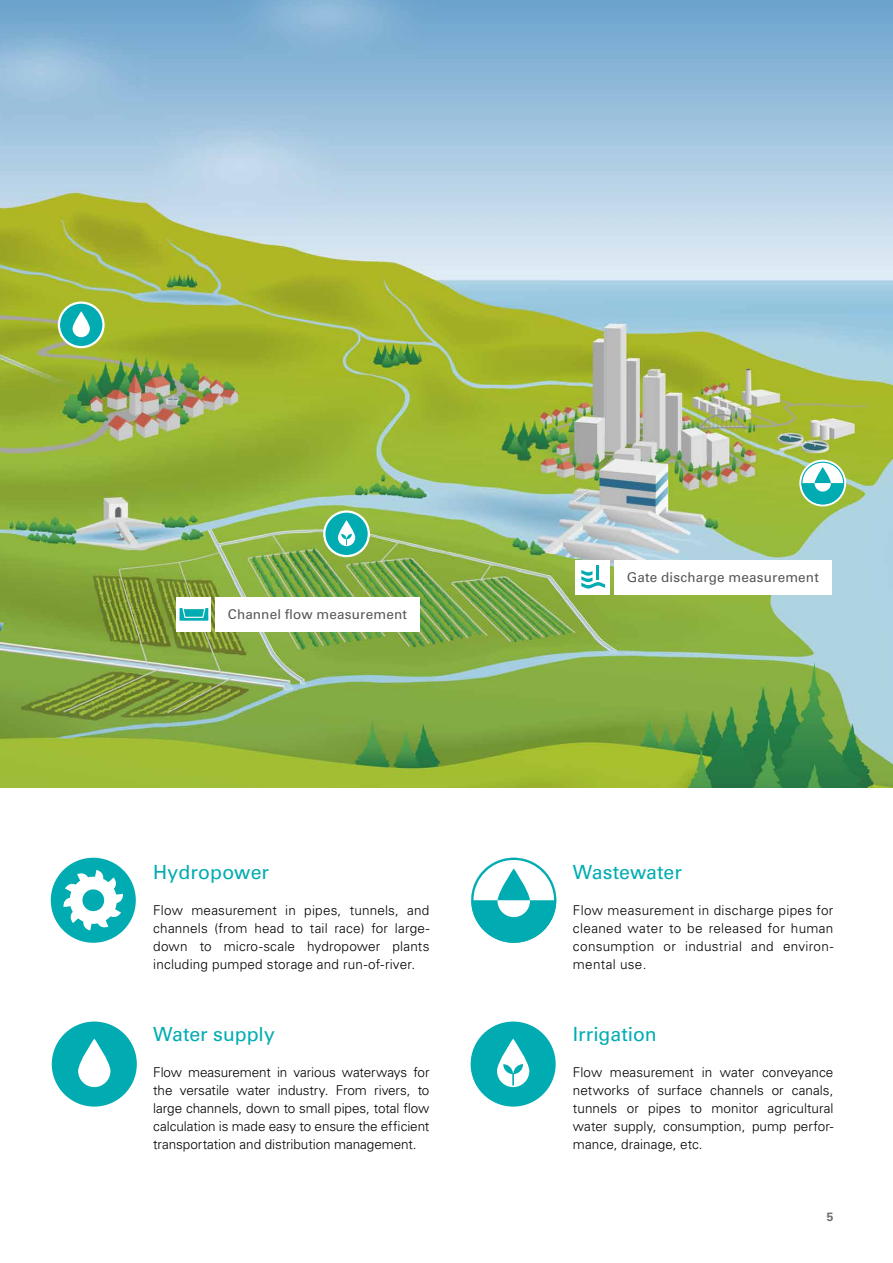
<style>
.page{position:relative;width:893px;height:1263px;background:#fff}
.page>*{position:absolute;margin:0;border:0;box-sizing:border-box;transform-origin:0 0}
.t1{font:19.5px "Univers LT Std";color:#00acb1}
.t2{font:300 13.5px/18px "Univers LT Std";letter-spacing:.01em;color:#000;text-align:justify}
.t3{font:13.5px "Univers LT Std";letter-spacing:.015em;color:#565655}
.t4{font:700 12px "Univers LT Std";color:#6e6e6e}
</style>
<div class="page">
<img style="left:0;top:0;width:893px;height:787px">
<div style="left:576px;top:560px;width:34px;height:34px;background:#fff"></div>
<div style="left:177px;top:597px;width:34px;height:34px;background:#fff"></div>
<div style="left:59px;top:303px;width:44px;height:44px;background:#00acb1;border-radius:50%"></div>
<div style="left:58px;top:301px;width:47px;height:47px;border:2px solid #fff;border-radius:50%"></div>
<svg style="left:73px;top:311px;width:17px;height:26px"></svg>
<div style="left:799px;top:460px;width:47px;height:46px;border:2px solid #fff;border-radius:50%"></div>
<svg style="left:801px;top:462px;width:43px;height:42px"></svg>
<div style="left:324px;top:512px;width:45px;height:44px;background:#00acb1;border-radius:50%"></div>
<div style="left:323px;top:510px;width:47px;height:47px;border:2px solid #fff;border-radius:50%"></div>
<svg style="left:338px;top:520px;width:17px;height:26px"></svg>
<svg style="left:581px;top:570px;width:24px;height:18px"></svg>
<hr style="left:596px;top:566px;width:3px;height:14px;background:#00acb1">
<hr style="left:180px;top:618px;width:28px;height:3px;background:#00acb1">
<svg style="left:180px;top:608px;width:28px;height:10px"></svg>
<div style="left:614px;top:560px;width:218px;height:34px;background:#fff"></div>
<div style="left:215px;top:597px;width:205px;height:34px;background:#fff"></div>
<div style="left:51px;top:858px;width:85px;height:85px;background:#00acb1;border-radius:50%"></div>
<svg style="left:63px;top:870px;width:60px;height:60px"></svg>
<div style="left:471px;top:1021px;width:85px;height:85px;background:#00acb1;border-radius:50%"></div>
<svg style="left:497px;top:1038px;width:32px;height:49px"></svg>
<div style="left:52px;top:1021px;width:85px;height:85px;background:#00acb1;border-radius:50%"></div>
<svg style="left:78px;top:1038px;width:32px;height:49px"></svg>
<svg style="left:471px;top:858px;width:85px;height:85px"></svg>
<p class="t3" style="left:228px;top:607px;width:181px">Channel flow measurement</p>
<h1 class="t1" style="left:153px;top:861px;width:117px">Hydropower</h1>
<p class="t2" style="left:153px;top:901px;width:278px">Flow measurement in pipes, tunnels, and channels (from head to tail race) for large&shy;down to micro-scale hydropower plants including pumped storage and run-of-river.</p>
<h1 class="t1" style="left:153px;top:1023px;width:123px">Water supply</h1>
<p class="t2" style="left:153px;top:1063px;width:278px">Flow measurement in various waterways for the versatile water industry. From rivers, to large channels, down to small pipes, total flow calculation is made easy to ensure the efficient transportation and distribution management.</p>
<p class="t3" style="left:627px;top:569px;width:194px">Gate discharge measurement</p>
<h1 class="t1" style="left:573px;top:861px;width:110px">Wastewater</h1>
<p class="t2" style="left:573px;top:901px;width:262px">Flow measurement in discharge pipes for cleaned water to be released for human consumption or industrial and environ&shy;mental use.</p>
<h1 class="t1" style="left:573px;top:1023px;width:85px">Irrigation</h1>
<p class="t2" style="left:573px;top:1063px;width:262px">Flow measurement in water conveyance networks of surface channels or canals, tunnels or pipes to monitor agricultural water supply, consumption, pump perfor&shy;mance, drainage, etc.</p>
<p class="t4" style="left:827px;top:1210px;width:8px">5</p>
</div>
